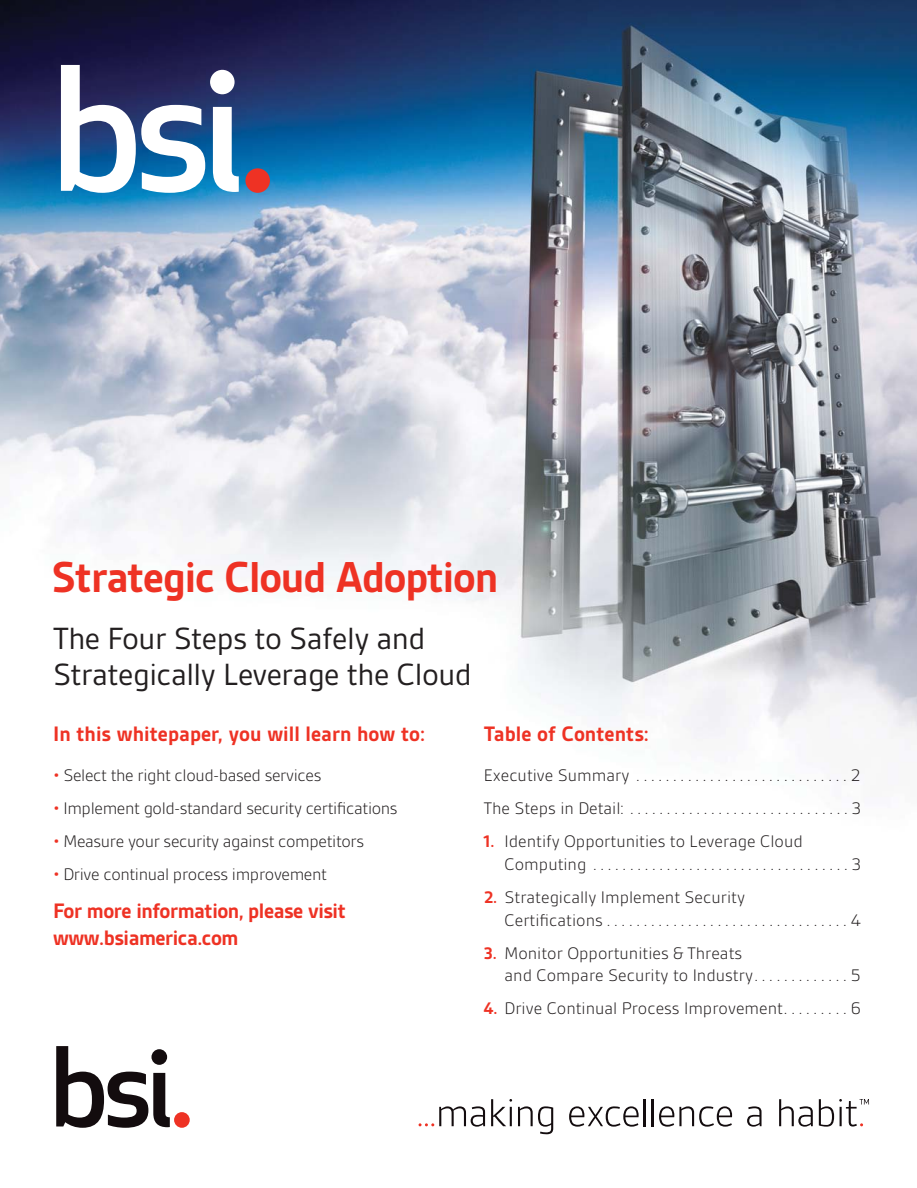
<style>
.page{position:relative;width:917px;height:1188px;background:#fff}
.page>*{position:absolute;margin:0;border:0;box-sizing:border-box;transform-origin:0 0}
.t1{font:700 46.5px "BSI Gesta";letter-spacing:-.025em;color:#ee3224}
.t2{font:33px/36px "BSI Gesta";letter-spacing:-.015em;color:#231f20}
.t3{font:700 22.5px "BSI Gesta";color:#ee3224}
.t4{font:700 22.5px/27px "BSI Gesta";letter-spacing:-.02em;color:#ee3224}
.t5{font:300 18px/22.5px "BSI Gesta";color:#231f20}
.t6{font:300 18px "BSI Gesta";letter-spacing:-.02em;color:#231f20}
.s1{color:#ee3224}
.s2{font-weight:700;color:#ee3224}
</style>
<div class="page">
<img style="left:0;top:0;width:916px;height:750px">
<svg style="left:56px;top:1046px;width:114px;height:81px"></svg>
<div style="left:174px;top:1111px;width:16px;height:16px;background:#ee3224;border-radius:50%"></div>
<svg style="left:61px;top:65px;width:178px;height:128px"></svg>
<div style="left:245px;top:168px;width:25px;height:25px;background:#ee3224;border-radius:50%"></div>
<svg style="left:418px;top:1106px;width:67px;height:20px"></svg>
<svg style="left:491px;top:1099px;width:21px;height:27px"></svg>
<svg style="left:518px;top:1106px;width:14px;height:20px"></svg>
<svg style="left:538px;top:1106px;width:15px;height:28px"></svg>
<svg style="left:569px;top:1106px;width:69px;height:20px"></svg>
<hr style="left:643px;top:1099px;width:2px;height:27px;background:#130c0e">
<hr style="left:651px;top:1099px;width:2px;height:27px;background:#130c0e">
<svg style="left:659px;top:1106px;width:72px;height:20px"></svg>
<svg style="left:747px;top:1106px;width:14px;height:20px"></svg>
<svg style="left:779px;top:1099px;width:33px;height:27px"></svg>
<svg style="left:818px;top:1099px;width:15px;height:27px"></svg>
<svg style="left:839px;top:1099px;width:29px;height:27px"></svg>
<h1 class="t1" style="left:51px;top:562px;width:448px">Strategic Cloud Adoption</h1>
<h2 class="t2" style="left:53px;top:623px;width:420px">The Four Steps to Safely and<br>Strategically Leverage the Cloud</h2>
<p class="t3" style="left:53px;top:726px;width:373px">In this whitepaper, you will learn how to:</p>
<p class="t6" style="left:53px;top:769px;width:270px"><span class="s1">•</span> Select the right cloud-based services</p>
<p class="t6" style="left:53px;top:802px;width:346px"><span class="s1">•</span> Implement gold-standard security certifications</p>
<p class="t6" style="left:53px;top:835px;width:312px"><span class="s1">•</span> Measure your security against competitors</p>
<p class="t6" style="left:53px;top:868px;width:275px"><span class="s1">•</span> Drive continual process improvement</p>
<p class="t4" style="left:53px;top:899px;width:294px">For more information, please visit www.bsiamerica.com</p>
<p class="t3" style="left:483px;top:726px;width:167px">Table of Contents:</p>
<p class="t5" style="left:483px;top:760px;width:379px;line-height:33px">Executive Summary . . . . . . . . . . . . . . . . . . . . . . . . . . . . . 2<br>The Steps in Detail: . . . . . . . . . . . . . . . . . . . . . . . . . . . . . . 3</p>
<p class="t5" style="left:504px;top:832px;width:358px;text-indent:-21px"><span class="s2">1.</span> Identify Opportunities to Leverage Cloud<br>Computing . . . . . . . . . . . . . . . . . . . . . . . . . . . . . . . . . . . 3</p>
<p class="t5" style="left:504px;top:887px;width:358px;text-indent:-21px"><span class="s2">2.</span> Strategically Implement Security<br>Certifications . . . . . . . . . . . . . . . . . . . . . . . . . . . . . . . . . 4</p>
<p class="t5" style="left:504px;top:943px;width:358px;text-indent:-21px"><span class="s2">3.</span> Monitor Opportunities &amp; Threats<br>and Compare Security to Industry. . . . . . . . . . . . . 5</p>
<p class="t5" style="left:483px;top:998px;width:379px"><span class="s2">4.</span> Drive Continual Process Improvement. . . . . . . . . 6</p>
</div>
